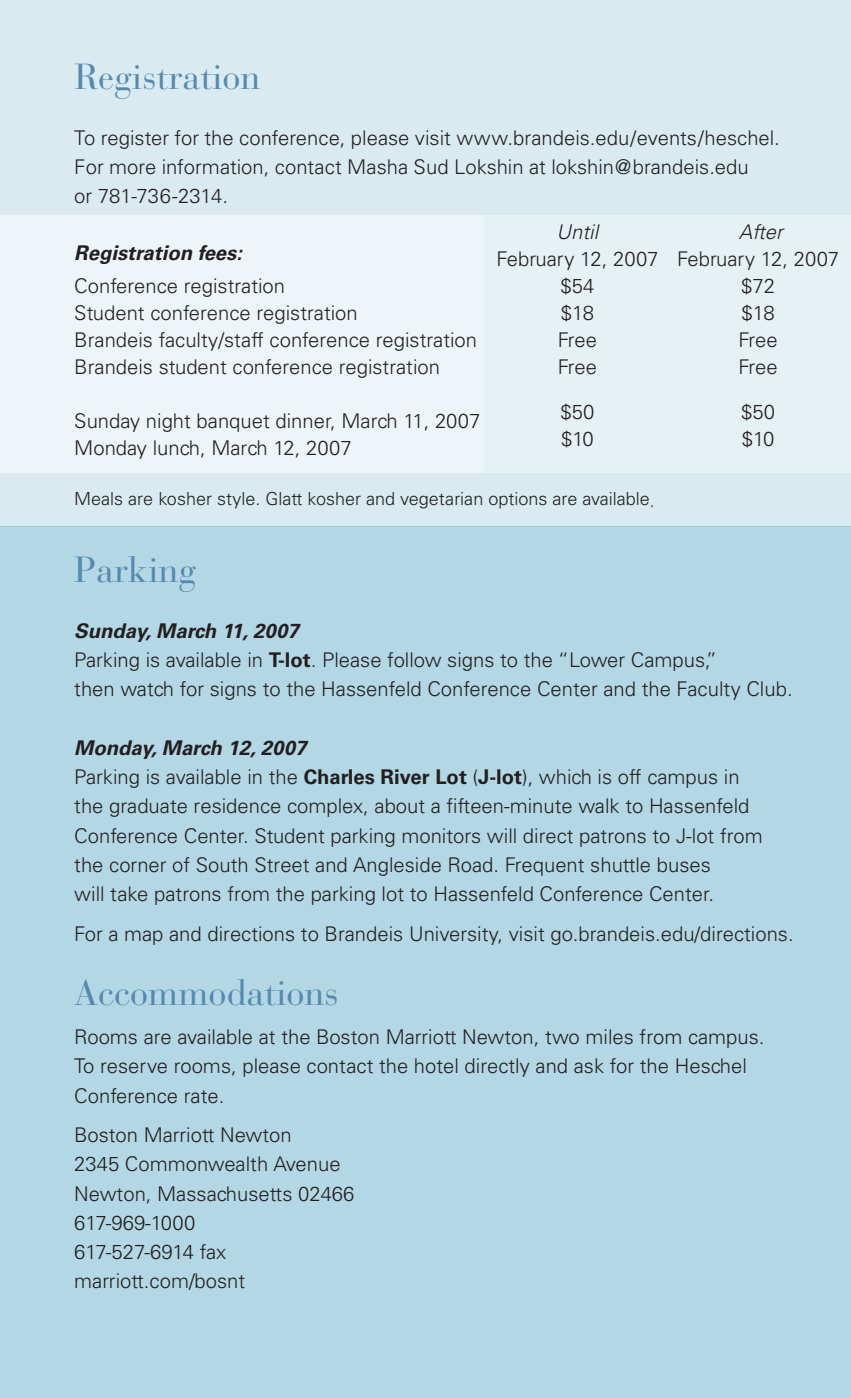
<style>
.page{position:relative;width:851px;height:1398px;background:#fff}
.page>*{position:absolute;margin:0;border:0;box-sizing:border-box;transform-origin:0 0}
.t1{font:36px "Bauer Bodoni";color:#5689b0}
.t2{font:300 20.25px/29.2px "Univers";color:#231f20}
.t3{font:italic 700 20.25px "Univers";color:#231f20}
.t4{font:italic 300 20.25px "Univers";color:#231f20}
.t5{font:300 18px "Univers";color:#231f20}
.s1{font-weight:700;font-style:italic}
.s2{font-weight:700}
</style>
<div class="page">
<div style="left:0;top:0;width:850px;height:526px;background:#d9ebf1"></div>
<div style="left:0;top:215px;width:484px;height:258px;background:#edf5f8"></div>
<div style="left:484px;top:215px;width:366px;height:258px;background:#e6f1f5"></div>
<div style="left:0;top:526px;width:850px;height:871px;background:#b3d7e4"></div>
<h1 class="t1" style="left:74px;top:55px;width:188px">Registration</h1>
<p class="t2" style="left:74px;top:123px;width:707px">To register for the conference, please visit www.brandeis.edu/events/heschel.<br>For more information, contact Masha Sud Lokshin at lokshin@brandeis.edu<br>or 781-736-2314.</p>
<p class="t3" style="left:74px;top:240px;width:169px">Registration fees:</p>
<p class="t2" style="left:74px;top:272px;width:404px;line-height:27px">Conference registration<br>Student conference registration<br>Brandeis faculty/staff conference registration Brandeis student conference registration</p>
<p class="t2" style="left:74px;top:407px;width:407px;line-height:27px">Sunday night banquet dinner, March 11, 2007<br>Monday lunch, March 12, 2007</p>
<p class="t4" style="left:556px;top:219px;width:43px">Until</p>
<p class="t2" style="left:496px;top:245px;width:164px;line-height:27px;text-align:center">February 12, 2007 $54<br>$18<br>Free<br>Free</p>
<p class="t2" style="left:560px;top:398px;width:35px;line-height:27px">$50 $10</p>
<p class="t5" style="left:74px;top:488px;width:582px">Meals are kosher style. Glatt kosher and vegetarian options are available.</p>
<p class="t4" style="left:739px;top:219px;width:45px">After</p>
<p class="t2" style="left:677px;top:245px;width:164px;line-height:27px;text-align:center">February 12, 2007 $72<br>$18<br>Free<br>Free</p>
<p class="t2" style="left:741px;top:398px;width:35px;line-height:27px">$50 $10</p>
<h1 class="t1" style="left:74px;top:547px;width:124px">Parking</h1>
<p class="t2" style="left:74px;top:616px;width:719px"><span class="s1">Sunday, March 11, 2007<br></span>Parking is available in <span class="s2">T-lot</span>. Please follow signs to the “Lower Campus,”<br>then watch for signs to the Hassenfeld Conference Center and the Faculty Club.</p>
<p class="t2" style="left:74px;top:733px;width:690px"><span class="s1">Monday, March 12, 2007<br></span>Parking is available in the <span class="s2">Charles River Lot</span> (<span class="s2">J-lot</span>), which is off campus in the graduate residence complex, about a fifteen-minute walk to Hassenfeld Conference Center. Student parking monitors will direct patrons to J-lot from the corner of South Street and Angleside Road. Frequent shuttle buses<br>will take patrons from the parking lot to Hassenfeld Conference Center.</p>
<p class="t2" style="left:74px;top:918px;width:720px">For a map and directions to Brandeis University, visit go.brandeis.edu/directions.</p>
<h1 class="t1" style="left:74px;top:970px;width:266px">Accommodations</h1>
<p class="t2" style="left:74px;top:1022px;width:691px">Rooms are available at the Boston Marriott Newton, two miles from campus.<br>To reserve rooms, please contact the hotel directly and ask for the Heschel<br>Conference rate.</p>
<p class="t2" style="left:74px;top:1120px;width:282px">Boston Marriott Newton<br>2345 Commonwealth Avenue<br>Newton, Massachusetts 02466<br>617-969-1000<br>617-527-6914 fax marriott.com/bosnt</p>
</div>
